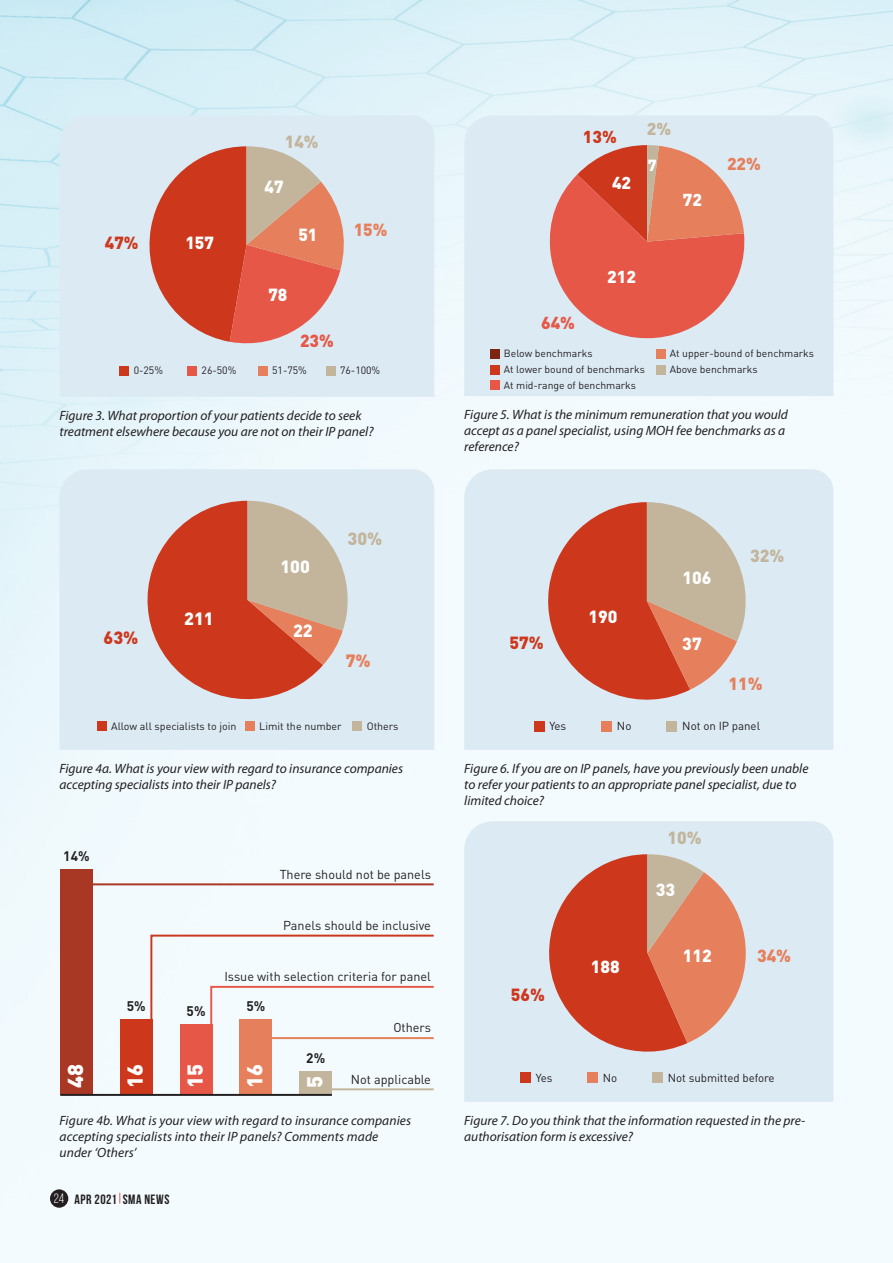
<style>
.page{position:relative;width:893px;height:1263px;background:#fff}
.page>*{position:absolute;margin:0;border:0;box-sizing:border-box;transform-origin:0 0}
.t1{font:900 21.3px "DIN Pro";color:#fff}
.t2{font:900 17.55px "DIN Pro";color:#fff}
.t3{font:900 17.55px "DIN Pro";color:#c2b59b}
.t4{font:900 17.55px "DIN Pro";color:#cd381d}
.t5{font:900 17.55px "DIN Pro";color:#e67f5b}
.t6{font:900 17.4px "DIN Pro";color:#fff}
.t7{font:900 17.4px "DIN Pro";color:#c2b59b}
.t8{font:900 17.4px "DIN Pro";color:#e67f5b}
.t9{font:900 17.4px "DIN Pro";color:#cd381d}
.t10{font:900 17.4px "DIN Pro";color:#e65747}
.t11{font:900 17.1px "DIN Pro";color:#fff}
.t12{font:900 17.1px "DIN Pro";color:#e67f5b}
.t13{font:900 17.1px "DIN Pro";color:#cd381d}
.t14{font:900 17.1px "DIN Pro";color:#e65747}
.t15{font:900 17.1px "DIN Pro";color:#c2b59b}
.t16{font:900 15.9px "DIN Pro";color:#fff}
.t17{font:700 13.8px "DIN Pro";color:#231f20}
.t18{font:italic 13.5px/16.2px "Myriad Pro";color:#231f20}
.t19{font:700 13.5px "Bebas Neue";letter-spacing:.04em;color:#231f20}
.t20{font:12.75px "DIN Pro";color:#231f20}
.t21{font:11.55px "DIN Pro";letter-spacing:-.005em;color:#231f20}
.t22{font:10.65px "DIN Pro";color:#231f20}
.t23{font:10.5px "DIN Pro";color:#231f20}
.t24{font:10.35px "DIN Pro";color:#231f20}
.s1{font-weight:400;color:#fff}
</style>
<div class="page">
<img style="left:0;top:0;width:893px;height:1263px">
<div style="left:464px;top:821px;width:369px;height:281px;background:#dceaf4"></div>
<svg style="left:535px;top:854px;width:224px;height:211px;background:#d78e7f"></svg>
<div style="left:588px;top:1073px;width:10px;height:10px;background:#e67f5b"></div>
<div style="left:652px;top:1073px;width:11px;height:10px;background:#c2b59b"></div>
<div style="left:520px;top:1073px;width:11px;height:10px;background:#cd381d"></div>
<div style="left:464px;top:469px;width:369px;height:281px;background:#dceaf4"></div>
<svg style="left:534px;top:502px;width:212px;height:211px;background:#d19080"></svg>
<div style="left:601px;top:721px;width:11px;height:10px;background:#e67f5b"></div>
<div style="left:667px;top:721px;width:10px;height:10px;background:#c2b59b"></div>
<div style="left:534px;top:721px;width:10px;height:10px;background:#cd381d"></div>
<div style="left:464px;top:116px;width:369px;height:280px;background:#dceaf4"></div>
<svg style="left:548px;top:145px;width:201px;height:197px;background:#e08174"></svg>
<div style="left:490px;top:380px;width:9px;height:10px;background:#e65747"></div>
<div style="left:490px;top:365px;width:9px;height:9px;background:#cd381d"></div>
<div style="left:490px;top:349px;width:9px;height:9px;background:#7d2512"></div>
<div style="left:656px;top:365px;width:9px;height:9px;background:#c2b59b"></div>
<div style="left:656px;top:349px;width:9px;height:9px;background:#e67f5b"></div>
<div style="left:60px;top:116px;width:374px;height:281px;background:#dceaf4"></div>
<svg style="left:142px;top:146px;width:207px;height:205px;background:#d78576"></svg>
<div style="left:258px;top:366px;width:10px;height:10px;background:#e67f5b"></div>
<div style="left:326px;top:366px;width:10px;height:10px;background:#c2b59b"></div>
<div style="left:120px;top:366px;width:9px;height:10px;background:#cd381d"></div>
<div style="left:187px;top:366px;width:10px;height:10px;background:#e65747"></div>
<div style="left:60px;top:469px;width:374px;height:281px;background:#dceaf4"></div>
<svg style="left:136px;top:501px;width:212px;height:210px;background:#d08a7a"></svg>
<div style="left:352px;top:721px;width:10px;height:10px;background:#c2b59b"></div>
<div style="left:97px;top:721px;width:9px;height:10px;background:#cd381d"></div>
<div style="left:245px;top:721px;width:10px;height:10px;background:#e67f5b"></div>
<div style="left:300px;top:1071px;width:32px;height:24px;background:#c2b59b"></div>
<div style="left:240px;top:1020px;width:32px;height:75px;background:#e67f5b"></div>
<div style="left:180px;top:1024px;width:32px;height:71px;background:#e65747"></div>
<div style="left:120px;top:1020px;width:32px;height:75px;background:#cd381d"></div>
<div style="left:60px;top:870px;width:33px;height:225px;background:#a83723"></div>
<hr style="left:77px;top:883px;width:357px;height:2px;background:#a83723">
<hr style="left:329px;top:1088px;width:105px;height:2px;background:#c2b59b">
<svg style="left:149px;top:934px;width:285px;height:140px"></svg>
<hr style="left:60px;top:1094px;width:272px;height:2px;background:#231f20">
<div style="left:50px;top:1189px;width:18px;height:19px;background:#231f20;border-radius:50%"></div>
<p class="t7" style="left:285px;top:127px;width:35px">14%</p>
<p class="t9" style="left:105px;top:228px;width:35px">47%</p>
<p class="t6" style="left:185px;top:228px;width:30px">157</p>
<p class="t6" style="left:265px;top:172px;width:21px">47</p>
<p class="t6" style="left:298px;top:220px;width:21px">51</p>
<p class="t6" style="left:268px;top:280px;width:21px">78</p>
<p class="t10" style="left:300px;top:326px;width:35px">23%</p>
<p class="t8" style="left:354px;top:215px;width:35px">15%</p>
<p class="t23" style="left:134px;top:363px;width:31px">0-25%</p>
<p class="t23" style="left:202px;top:363px;width:36px">26-50%</p>
<p class="t23" style="left:272px;top:363px;width:36px">51-75%</p>
<p class="t23" style="left:340px;top:363px;width:42px">76-100%</p>
<p class="t18" style="left:60px;top:407px;width:315px">Figure 3. What proportion of your patients decide to seek treatment elsewhere because you are not on their IP panel?</p>
<p class="t4" style="left:104px;top:623px;width:36px">63%</p>
<p class="t2" style="left:184px;top:604px;width:31px">211</p>
<p class="t2" style="left:280px;top:551px;width:31px">100</p>
<p class="t2" style="left:293px;top:615px;width:21px">22</p>
<p class="t3" style="left:348px;top:524px;width:36px">30%</p>
<p class="t5" style="left:346px;top:645px;width:27px">7%</p>
<p class="t22" style="left:111px;top:719px;width:127px">Allow all specialists to join</p>
<p class="t22" style="left:259px;top:719px;width:84px">Limit the number</p>
<p class="t22" style="left:367px;top:719px;width:33px">Others</p>
<p class="t18" style="left:60px;top:760px;width:345px">Figure 4a. What is your view with regard to insurance companies accepting specialists into their IP panels?</p>
<p class="t17" style="left:63px;top:844px;width:28px">14%</p>
<p class="t20" style="left:280px;top:865px;width:153px">There should not be panels</p>
<p class="t20" style="left:283px;top:916px;width:149px">Panels should be inclusive</p>
<p class="t20" style="left:224px;top:968px;width:208px">Issue with selection criteria for panel</p>
<p class="t20" style="left:393px;top:1019px;width:39px">Others</p>
<p class="t17" style="left:127px;top:994px;width:20px">5%</p>
<p class="t17" style="left:246px;top:994px;width:20px">5%</p>
<p class="t17" style="left:187px;top:999px;width:20px">5%</p>
<p class="t17" style="left:306px;top:1046px;width:20px">2%</p>
<h1 class="t1" style="left:57px;top:1088px;width:26px;rotate:-90deg">48</h1>
<h1 class="t1" style="left:117px;top:1088px;width:26px;rotate:-90deg">16</h1>
<h1 class="t1" style="left:177px;top:1088px;width:26px;rotate:-90deg">15</h1>
<h1 class="t1" style="left:236px;top:1088px;width:26px;rotate:-90deg">16</h1>
<h1 class="t1" style="left:296px;top:1088px;width:14px;rotate:-90deg">5</h1>
<p class="t20" style="left:351px;top:1070px;width:82px">Not applicable</p>
<p class="t18" style="left:60px;top:1112px;width:353px">Figure 4b. What is your view with regard to insurance companies accepting specialists into their IP panels? Comments made under ‘Others’</p>
<p class="t19" style="left:54px;top:1191px;width:117px"><span class="s1">24</span> APR 2021 SMA NEWS</p>
<p class="t13" style="left:583px;top:122px;width:35px">13%</p>
<p class="t11" style="left:612px;top:168px;width:21px">42</p>
<p class="t15" style="left:647px;top:115px;width:26px">2%</p>
<p class="t16" style="left:648px;top:151px;width:10px">7</p>
<p class="t11" style="left:683px;top:185px;width:21px">72</p>
<p class="t12" style="left:727px;top:149px;width:35px">22%</p>
<p class="t14" style="left:541px;top:308px;width:35px">64%</p>
<p class="t24" style="left:504px;top:346px;width:90px">Below benchmarks</p>
<p class="t11" style="left:607px;top:262px;width:30px">212</p>
<p class="t24" style="left:670px;top:346px;width:146px">At upper-bound of benchmarks</p>
<p class="t24" style="left:504px;top:362px;width:142px">At lower bound of benchmarks</p>
<p class="t24" style="left:504px;top:378px;width:133px">At mid-range of benchmarks</p>
<p class="t24" style="left:670px;top:362px;width:89px">Above benchmarks</p>
<p class="t18" style="left:464px;top:406px;width:325px">Figure 5. What is the minimum remuneration that you would accept as a panel specialist, using MOH fee benchmarks as a reference?</p>
<p class="t9" style="left:510px;top:627px;width:36px">57%</p>
<p class="t6" style="left:588px;top:602px;width:31px">190</p>
<p class="t6" style="left:682px;top:563px;width:31px">106</p>
<p class="t7" style="left:750px;top:540px;width:36px">32%</p>
<p class="t6" style="left:682px;top:629px;width:21px">37</p>
<p class="t8" style="left:728px;top:669px;width:36px">11%</p>
<p class="t21" style="left:549px;top:718px;width:18px">Yes</p>
<p class="t21" style="left:617px;top:718px;width:16px">No</p>
<p class="t21" style="left:682px;top:718px;width:79px">Not on IP panel</p>
<p class="t18" style="left:464px;top:760px;width:346px">Figure 6. If you are on IP panels, have you previously been unable to refer your patients to an appropriate panel specialist, due to limited choice?</p>
<p class="t7" style="left:667px;top:823px;width:36px">10%</p>
<p class="t9" style="left:511px;top:979px;width:36px">56%</p>
<p class="t6" style="left:591px;top:952px;width:30px">188</p>
<p class="t6" style="left:656px;top:875px;width:21px">33</p>
<p class="t6" style="left:683px;top:940px;width:30px">112</p>
<p class="t8" style="left:757px;top:940px;width:36px">34%</p>
<p class="t21" style="left:536px;top:1069px;width:18px">Yes</p>
<p class="t21" style="left:603px;top:1069px;width:16px">No</p>
<p class="t21" style="left:668px;top:1069px;width:108px">Not submitted before</p>
<p class="t18" style="left:464px;top:1112px;width:342px">Figure 7. Do you think that the information requested in the pre&shy;authorisation form is excessive?</p>
</div>
